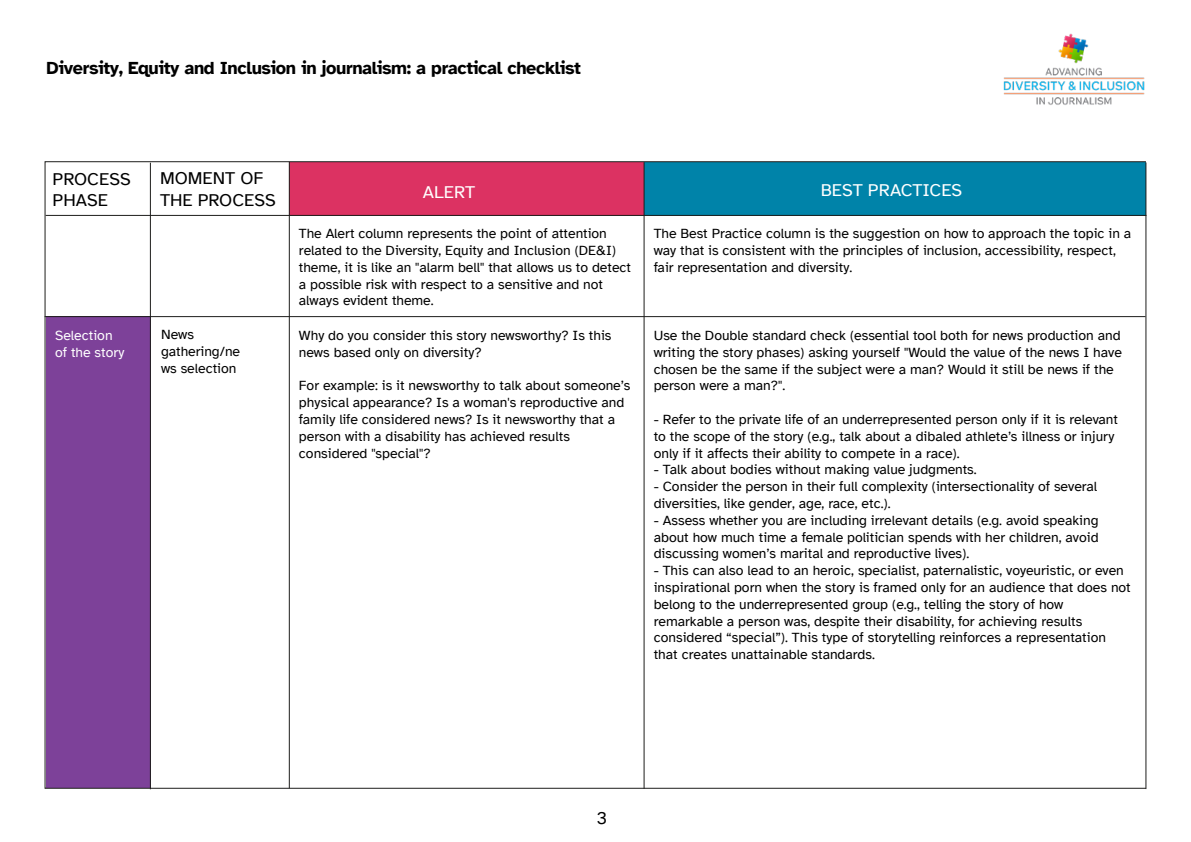
<style>
.page{position:relative;width:1191px;height:842px;background:#fff}
.page>*{position:absolute;margin:0;border:0;box-sizing:border-box;transform-origin:0 0}
.t1{font:700 18px "Atkinson Hyperlegible";letter-spacing:-.02em;color:#000}
.t2{font:18px/21.6px "Atkinson Hyperlegible";color:#000}
.t3{font:18px "Atkinson Hyperlegible";color:#fff}
.t4{font:14px/16.8px "Atkinson Hyperlegible";color:#000}
.t5{font:14px/16.8px "Atkinson Hyperlegible";color:#fff}
</style>
<div class="page">
<div style="left:46px;top:317px;width:104px;height:471px;background:#7d4199"></div>
<div style="left:289px;top:162px;width:355px;height:53px;background:#dc3262"></div>
<div style="left:644px;top:162px;width:501px;height:53px;background:#0083a9"></div>
<hr style="left:45px;top:316px;width:1100px;height:1px;background:#1d1d1b">
<hr style="left:46px;top:215px;width:1100px;height:1px;background:#1d1d1b">
<hr style="left:1145px;top:162px;width:1px;height:627px;background:#1d1d1b">
<hr style="left:643px;top:162px;width:1px;height:627px;background:#1d1d1b">
<hr style="left:289px;top:162px;width:1px;height:626px;background:#1d1d1b">
<hr style="left:150px;top:163px;width:1px;height:626px;background:#1d1d1b">
<img style="left:1003px;top:33px;width:142px;height:72px">
<p class="t1" style="left:47px;top:58px;width:536px">Diversity, Equity and Inclusion in journalism: a practical checklist</p>
<p class="t2" style="left:53px;top:168px;width:80px">PROCESS<br>PHASE</p>
<p class="t2" style="left:160px;top:168px;width:117px">MOMENT OF<br>THE PROCESS</p>
<p class="t5" style="left:55px;top:327px;width:71px">Selection of the story</p>
<p class="t4" style="left:161px;top:326px;width:81px">News gathering/ne ws selection</p>
<p class="t3" style="left:423px;top:182px;width:54px">ALERT</p>
<p class="t3" style="left:820px;top:180px;width:143px">BEST PRACTICES</p>
<p class="t4" style="left:299px;top:225px;width:334px">The Alert column represents the point of attention related to the Diversity, Equity and Inclusion (DE&amp;I) theme, it is like an "alarm bell" that allows us to detect a possible risk with respect to a sensitive and not always evident theme.</p>
<p class="t4" style="left:653px;top:225px;width:479px">The Best Practice column is the suggestion on how to approach the topic in a way that is consistent with the principles of inclusion, accessibility, respect, fair representation and diversity.</p>
<p class="t4" style="left:299px;top:327px;width:314px">Why do you consider this story newsworthy? Is this news based only on diversity?</p>
<p class="t4" style="left:299px;top:377px;width:333px">For example: is it newsworthy to talk about someone’s physical appearance? Is a woman's reproductive and family life considered news? Is it newsworthy that a person with a disability has achieved results considered "special"?</p>
<p class="t4" style="left:653px;top:327px;width:470px">Use the Double standard check (essential tool both for news production and writing the story phases) asking yourself "Would the value of the news I have chosen be the same if the subject were a man? Would it still be news if the person were a man?".</p>
<p class="t4" style="left:653px;top:411px;width:466px">- Refer to the private life of an underrepresented person only if it is relevant to the scope of the story (e.g., talk about a dibaled athlete’s illness or injury only if it affects their ability to compete in a race).</p>
<p class="t4" style="left:653px;top:461px;width:324px">- Talk about bodies without making value judgments.</p>
<p class="t4" style="left:653px;top:478px;width:445px">- Consider the person in their full complexity (intersectionality of several diversities, like gender, age, race, etc.).</p>
<p class="t4" style="left:653px;top:512px;width:446px;text-align:justify">- Assess whether you are including irrelevant details (e.g. avoid speaking about how much time a female politician spends with her children, avoid discussing women’s marital and reproductive lives).</p>
<p class="t4" style="left:653px;top:562px;width:478px">- This can also lead to an heroic, specialist, paternalistic, voyeuristic, or even inspirational porn when the story is framed only for an audience that does not belong to the underrepresented group (e.g., telling the story of how remarkable a person was, despite their disability, for achieving results considered “special”). This type of storytelling reinforces a representation that creates unattainable standards.</p>
<p class="t2" style="left:597px;top:807px;width:12px">3</p>
</div>
